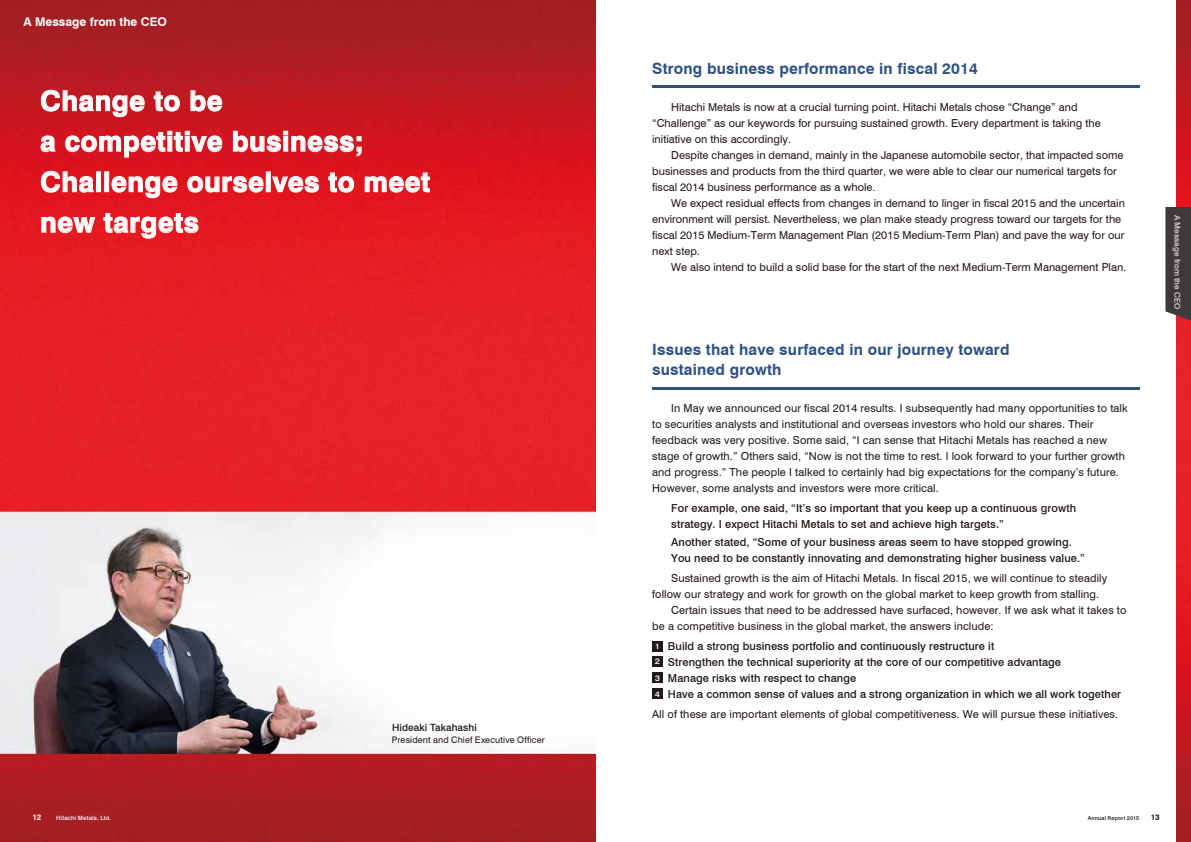
<style>
.page{position:relative;width:1191px;height:842px;background:#fff}
.page>*{position:absolute;margin:0;border:0;box-sizing:border-box;transform-origin:0 0}
.t1{font:700 27.7px/40.5px "Swiss 721 BT";letter-spacing:.02em;color:#fff}
.t2{font:700 15.5px/20px "Swiss 721 BT";letter-spacing:.01em;color:#2f5186}
.t3{font:700 12px "Swiss 721 BT";color:#fff}
.t4{font:11px/16px "Swiss 721 BT";letter-spacing:.01em;color:#221815}
.t5{font:500 11px/16px "Swiss 721 BT";letter-spacing:.01em;color:#221815}
.t6{font:500 10px "Swiss 721 BT";letter-spacing:.005em;color:#221815}
.t7{font:9px "Swiss 721 BT";letter-spacing:.015em;color:#221815}
.t8{font:500 8px "Swiss 721 BT";letter-spacing:.015em;color:#dcdddd}
.t9{font:700 8px "Swiss 721 BT";color:#fff}
.t10{font:700 8px "Swiss 721 BT";color:#221815}
.t11{font:700 6.9px "Gothic MB101 Pro De";color:#fff}
.t12{font:500 6px "Swiss 721 BT";letter-spacing:.025em;color:#fff}
.t13{font:500 5.5px "Swiss 721 BT";letter-spacing:.025em;color:#221815}
</style>
<div class="page">
<img style="left:0;top:0;width:595px;height:842px">
<svg style="left:41px;top:90px;width:104px;height:27px;background:#ce444b"></svg>
<svg style="left:154px;top:91px;width:26px;height:21px"></svg>
<svg style="left:190px;top:90px;width:32px;height:22px"></svg>
<svg style="left:41px;top:135px;width:14px;height:17px"></svg>
<svg style="left:65px;top:131px;width:157px;height:27px;background:#dc4049"></svg>
<svg style="left:233px;top:131px;width:129px;height:25px;background:#dc454d"></svg>
<svg style="left:41px;top:171px;width:53px;height:22px"></svg>
<div style="left:96px;top:171px;width:5px;height:21px;border:1px solid #fff"></div>
<div style="left:104px;top:171px;width:5px;height:21px;border:1px solid #fff"></div>
<svg style="left:111px;top:176px;width:66px;height:22px"></svg>
<svg style="left:187px;top:176px;width:77px;height:17px"></svg>
<div style="left:266px;top:171px;width:4px;height:21px;border:1px solid #fff"></div>
<svg style="left:272px;top:176px;width:47px;height:17px"></svg>
<svg style="left:328px;top:172px;width:26px;height:21px"></svg>
<svg style="left:365px;top:172px;width:65px;height:21px"></svg>
<svg style="left:41px;top:216px;width:54px;height:17px"></svg>
<svg style="left:103px;top:213px;width:95px;height:26px;background:#ea4a4f"></svg>
<div style="left:652px;top:641px;width:10px;height:10px;background:#221815"></div>
<div style="left:652px;top:657px;width:10px;height:10px;background:#221815"></div>
<div style="left:652px;top:673px;width:10px;height:10px;background:#221815"></div>
<div style="left:652px;top:689px;width:10px;height:10px;background:#221815"></div>
<hr style="left:652px;top:387px;width:488px;height:2px;background:#2f5186">
<hr style="left:652px;top:86px;width:488px;height:2px;background:#2f5186">
<img style="left:1176px;top:0;width:15px;height:842px">
<svg style="left:1165px;top:207px;width:26px;height:114px;background:#494241"></svg>
<p class="t3" style="left:23px;top:14px;width:145px">A Message from the CEO</p>
<h1 class="t1" style="left:40px;top:80px;width:391px">Change to be<br>a competitive business;<br>Challenge ourselves to meet new targets</h1>
<p class="t6" style="left:392px;top:722px;width:86px">Hideaki Takahashi</p>
<p class="t7" style="left:392px;top:734px;width:154px">President and Chief Executive Officer</p>
<h2 class="t2" style="left:652px;top:58px;width:327px">Strong business performance in fiscal 2014</h2>
<p class="t4" style="left:652px;top:99px;width:450px;text-indent:19px">Hitachi Metals is now at a crucial turning point. Hitachi Metals chose “Change” and “Challenge” as our keywords for pursuing sustained growth. Every department is taking the initiative on this accordingly.</p>
<p class="t4" style="left:652px;top:147px;width:473px;text-indent:19px">Despite changes in demand, mainly in the Japanese automobile sector, that impacted some businesses and products from the third quarter, we were able to clear our numerical targets for fiscal 2014 business performance as a whole.</p>
<p class="t4" style="left:652px;top:195px;width:474px;text-indent:19px">We expect residual effects from changes in demand to linger in fiscal 2015 and the uncertain environment will persist. Nevertheless, we plan make steady progress toward our targets for the fiscal 2015 Medium-Term Management Plan (2015 Medium-Term Plan) and pave the way for our next step.</p>
<p class="t4" style="left:671px;top:259px;width:456px">We also intend to build a solid base for the start of the next Medium-Term Management Plan.</p>
<h2 class="t2" style="left:652px;top:339px;width:359px">Issues that have surfaced in our journey toward sustained growth</h2>
<p class="t4" style="left:652px;top:400px;width:477px;text-indent:19px">In May we announced our fiscal 2014 results. I subsequently had many opportunities to talk to securities analysts and institutional and overseas investors who hold our shares. Their feedback was very positive. Some said, “I can sense that Hitachi Metals has reached a new stage of growth.” Others said, “Now is not the time to rest. I look forward to your further growth and progress.” The people I talked to certainly had big expectations for the company’s future.<br>However, some analysts and investors were more critical.</p>
<p class="t5" style="left:671px;top:500px;width:406px">For example, one said, “It’s so important that you keep up a continuous growth strategy. I expect Hitachi Metals to set and achieve high targets.”</p>
<p class="t5" style="left:671px;top:534px;width:415px">Another stated, “Some of your business areas seem to have stopped growing.<br>You need to be constantly innovating and demonstrating higher business value.”</p>
<p class="t4" style="left:671px;top:570px;width:438px">Sustained growth is the aim of Hitachi Metals. In fiscal 2015, we will continue to steadily</p>
<p class="t4" style="left:652px;top:586px;width:448px">follow our strategy and work for growth on the global market to keep growth from stalling.</p>
<p class="t4" style="left:671px;top:602px;width:457px">Certain issues that need to be addressed have surfaced, however. If we ask what it takes to</p>
<p class="t4" style="left:652px;top:618px;width:343px">be a competitive business in the global market, the answers include:</p>
<p class="t5" style="left:668px;top:638px;width:455px">Build a strong business portfolio and continuously restructure it<br>Strengthen the technical superiority at the core of our competitive advantage<br>Manage risks with respect to change<br>Have a common sense of values and a strong organization in which we all work together</p>
<p class="t4" style="left:652px;top:706px;width:467px">All of these are important elements of global competitiveness. We will pursue these initiatives.</p>
<p class="t11" style="left:655px;top:640px;width:7px">1</p>
<p class="t11" style="left:655px;top:656px;width:7px">2</p>
<p class="t11" style="left:655px;top:672px;width:7px">3</p>
<p class="t11" style="left:655px;top:688px;width:7px">4</p>
<p class="t8" style="left:1182px;top:215px;width:96px;rotate:90deg">A Message from the CEO</p>
<p class="t9" style="left:32px;top:812px;width:10px">12</p>
<p class="t12" style="left:56px;top:814px;width:56px">Hitachi Metals, Ltd.</p>
<p class="t13" style="left:1087px;top:815px;width:53px">Annual Report 2015</p>
<p class="t10" style="left:1150px;top:812px;width:10px">13</p>
</div>
